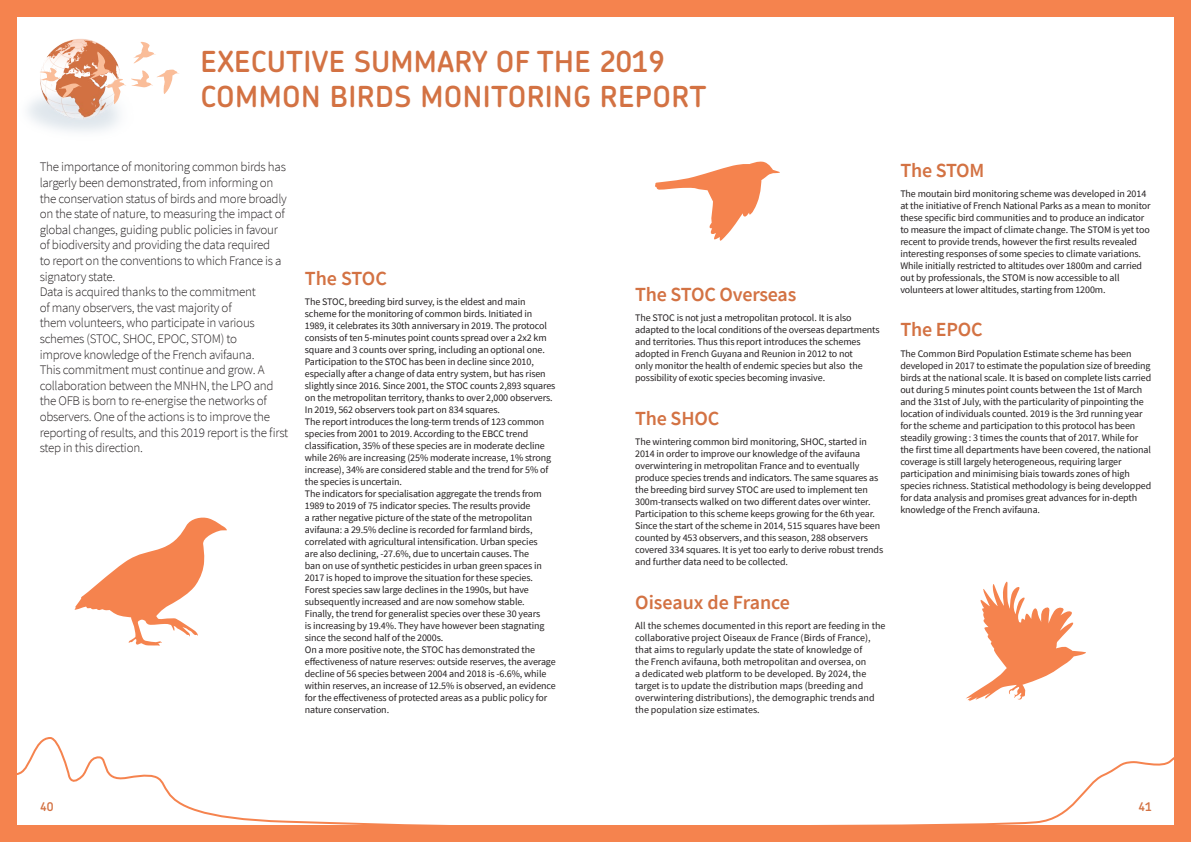
<style>
.page{position:relative;width:1191px;height:842px;background:#f5834e}
.page>*{position:absolute;margin:0;border:0;box-sizing:border-box;transform-origin:0 0}
.t1{font:600 29px/34.8px "Chevin Pro";letter-spacing:.015em;color:#d37243}
.t2{font:600 20px "Source Sans Pro";letter-spacing:-.01em;color:#d37243}
.t3{font:300 13px/15.6px "Source Sans Pro";letter-spacing:-.02em;color:#231f20}
.t4{font:600 12px "Chevin Pro";color:#d37243}
.t5{font:10px/12px "Source Sans Pro";letter-spacing:-.01em;color:#231f20}
</style>
<div class="page">
<div style="left:17px;top:17px;width:1157px;height:808px;background:#fff"></div>
<svg style="left:17px;top:737px;width:430px;height:88px"></svg>
<svg style="left:821px;top:757px;width:353px;height:68px"></svg>
<img style="left:27px;top:39px;width:116px;height:93px">
<svg style="left:39px;top:42px;width:140px;height:63px"></svg>
<svg style="left:74px;top:517px;width:153px;height:129px"></svg>
<svg style="left:966px;top:581px;width:120px;height:120px"></svg>
<svg style="left:655px;top:161px;width:125px;height:80px"></svg>
<h1 class="t1" style="left:201px;top:44px;width:507px">EXECUTIVE SUMMARY OF THE 2019<br>COMMON BIRDS MONITORING REPORT</h1>
<p class="t3" style="left:40px;top:159px;width:250px">The importance of monitoring common birds has largerly been demonstrated, from informing on the conservation status of birds and more broadly on the state of nature, to measuring the impact of global changes, guiding public policies in favour of biodiversity and providing the data required<br>to report on the conventions to which France is a signatory state.<br>Data is acquired thanks to the commitment<br>of many observers, the vast majority of<br>them volunteers, who participate in various schemes (STOC, SHOC, EPOC, STOM) to<br>improve knowledge of the French avifauna.<br>This commitment must continue and grow. A collaboration between the MNHN, the LPO and the OFB is born to re-energise the networks of observers. One of the actions is to improve the reporting of results, and this 2019 report is the first step in this direction.</p>
<h2 class="t2" style="left:305px;top:265px;width:84px">The STOC</h2>
<p class="t5" style="left:305px;top:296px;width:252px">The STOC, breeding bird survey, is the eldest and main scheme for the monitoring of common birds. Initiated in 1989, it celebrates its 30th anniversary in 2019. The protocol consists of ten 5-minutes point counts spread over a 2x2 km square and 3 counts over spring, including an optional one.<br>Participation to the STOC has been in decline since 2010, especially after a change of data entry system, but has risen slightly since 2016. Since 2001, the STOC counts 2,893 squares on the metropolitan territory, thanks to over 2,000 observers.<br>In 2019, 562 observers took part on 834 squares.<br>The report introduces the long-term trends of 123 common species from 2001 to 2019. According to the EBCC trend classification, 35% of these species are in moderate decline while 26% are increasing (25% moderate increase, 1% strong increase), 34% are considered stable and the trend for 5% of the species is uncertain.<br>The indicators for specialisation aggregate the trends from 1989 to 2019 of 75 indicator species. The results provide<br>a rather negative picture of the state of the metropolitan avifauna: a 29.5% decline is recorded for farmland birds, correlated with agricultural intensification. Urban species<br>are also declining, -27.6%, due to uncertain causes. The<br>ban on use of synthetic pesticides in urban green spaces in 2017 is hoped to improve the situation for these species.<br>Forest species saw large declines in the 1990s, but have subsequently increased and are now somehow stable.<br>Finally, the trend for generalist species over these 30 years<br>is increasing by 19.4%. They have however been stagnating since the second half of the 2000s.<br>On a more positive note, the STOC has demonstrated the effectiveness of nature reserves: outside reserves, the average decline of 56 species between 2004 and 2018 is -6.6%, while within reserves, an increase of 12.5% is observed, an evidence for the effectiveness of protected areas as a public policy for nature conservation.</p>
<h2 class="t2" style="left:635px;top:281px;width:163px">The STOC Overseas</h2>
<p class="t5" style="left:635px;top:312px;width:246px">The STOC is not just a metropolitan protocol. It is also adapted to the local conditions of the overseas departments and territories. Thus this report introduces the schemes adopted in French Guyana and Reunion in 2012 to not<br>only monitor the health of endemic species but also the possibility of exotic species becoming invasive.</p>
<h2 class="t2" style="left:635px;top:405px;width:85px">The SHOC</h2>
<p class="t5" style="left:635px;top:436px;width:249px">The wintering common bird monitoring, SHOC, started in 2014 in order to improve our knowledge of the avifauna overwintering in metropolitan France and to eventually produce species trends and indicators. The same squares as the breeding bird survey STOC are used to implement ten 300m-transects walked on two different dates over winter.<br>Participation to this scheme keeps growing for the 6th year.<br>Since the start of the scheme in 2014, 515 squares have been counted by 453 observers, and this season, 288 observers covered 334 squares. It is yet too early to derive robust trends and further data need to be collected.</p>
<h2 class="t2" style="left:635px;top:589px;width:156px">Oiseaux de France</h2>
<p class="t5" style="left:635px;top:620px;width:252px">All the schemes documented in this report are feeding in the collaborative project Oiseaux de France (Birds of France), that aims to regularly update the state of knowledge of<br>the French avifauna, both metropolitan and oversea, on<br>a dedicated web platform to be developed. By 2024, the target is to update the distribution maps (breeding and overwintering distributions), the demographic trends and the population size estimates.</p>
<h2 class="t2" style="left:900px;top:157px;width:86px">The STOM</h2>
<p class="t5" style="left:900px;top:188px;width:252px">The moutain bird monitoring scheme was developed in 2014 at the initiative of French National Parks as a mean to monitor these specific bird communities and to produce an indicator to measure the impact of climate change. The STOM is yet too recent to provide trends, however the first results revealed interesting responses of some species to climate variations.<br>While initially restricted to altitudes over 1800m and carried out by professionals, the STOM is now accessible to all volunteers at lower altitudes, starting from 1200m.</p>
<h2 class="t2" style="left:900px;top:317px;width:84px">The EPOC</h2>
<p class="t5" style="left:900px;top:348px;width:252px">The Common Bird Population Estimate scheme has been developed in 2017 to estimate the population size of breeding birds at the national scale. It is based on complete lists carried out during 5 minutes point counts between the 1st of March and the 31st of July, with the particularity of pinpointing the location of individuals counted. 2019 is the 3rd running year for the scheme and participation to this protocol has been steadily growing : 3 times the counts that of 2017. While for the first time all departments have been covered, the national coverage is still largely heterogeneous, requiring larger participation and minimising biais towards zones of high species richness. Statistical methodology is being developped for data analysis and promises great advances for in-depth knowledge of the French avifauna.</p>
<p class="t4" style="left:40px;top:799px;width:15px">40</p>
<p class="t4" style="left:1138px;top:799px;width:15px">41</p>
</div>
